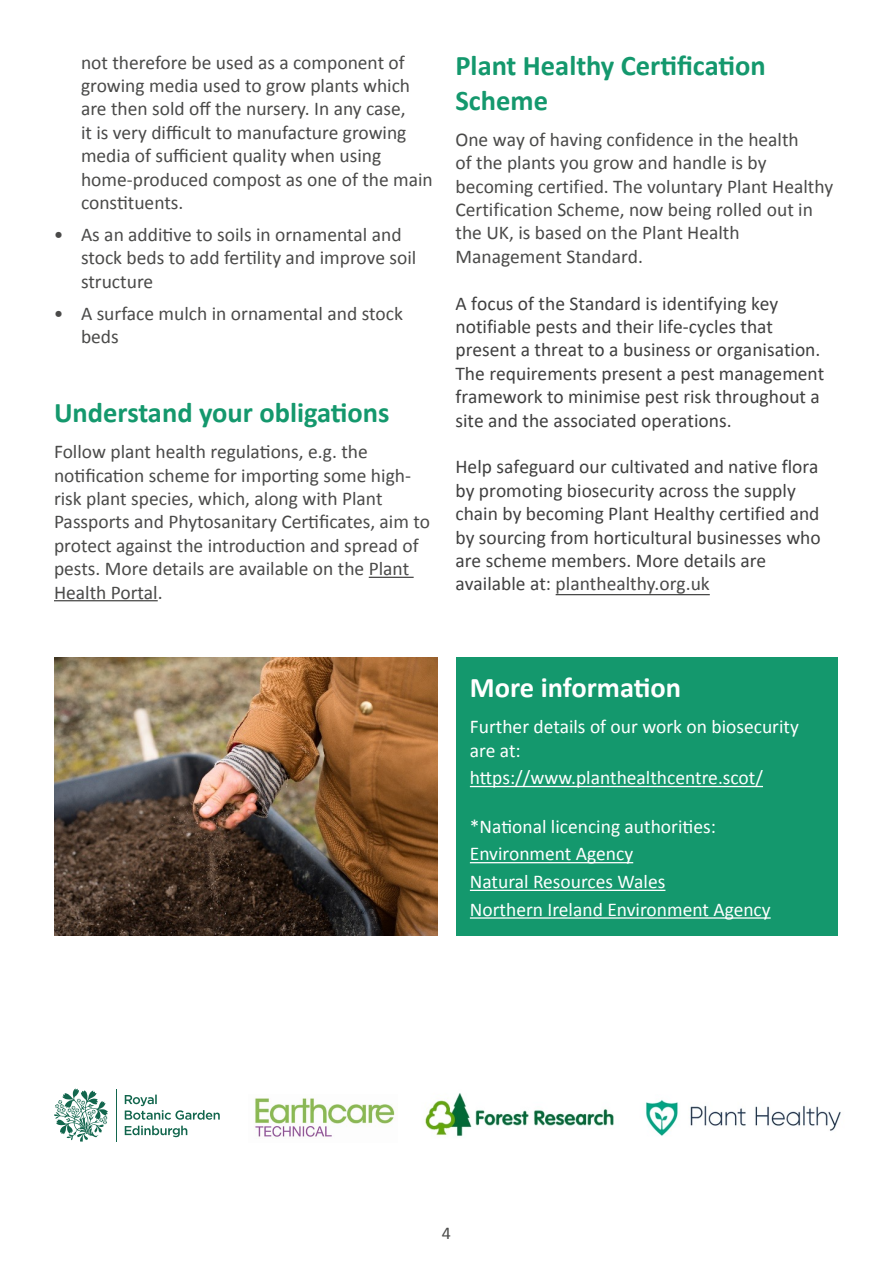
<style>
.page{position:relative;width:893px;height:1263px;background:#fff}
.page>*{position:absolute;margin:0;border:0;box-sizing:border-box;transform-origin:0 0}
.t1{font:700 28.5px/34.2px "Calibri";color:#14986d}
.t2{font:700 28.5px "Calibri";color:#fff}
.t3{font:19.5px/23.4px "Calibri";color:#4a4a49}
.t4{font:19.5px/23.4px "Calibri";color:#404040}
.t5{font:19.5px/27.6px "Calibri";color:#fff}
.t6{font:18px "Calibri";color:#4a4a49}
.s1{color:#4a4a49}
</style>
<div class="page">
<hr style="left:369px;top:577px;width:45px;height:1px;background:#4a4a49">
<hr style="left:54px;top:600px;width:104px;height:1px;background:#4a4a49">
<hr style="left:556px;top:594px;width:154px;height:1px;background:#4a4a49">
<img style="left:54px;top:657px;width:383px;height:278px">
<div style="left:456px;top:657px;width:382px;height:278px;background:#14986d"></div>
<hr style="left:470px;top:786px;width:293px;height:1px;background:#fff">
<svg style="left:125px;top:1126px;width:62px;height:11px"></svg>
<svg style="left:125px;top:1094px;width:95px;height:26px"></svg>
<hr style="left:116px;top:1089px;width:1px;height:53px;background:#12664d">
<svg style="left:54px;top:1088px;width:54px;height:54px"></svg>
<img style="left:255px;top:1098px;width:140px;height:40px">
<img style="left:425px;top:1093px;width:189px;height:44px">
<img style="left:645px;top:1100px;width:196px;height:36px">
<hr style="left:470px;top:862px;width:163px;height:1px;background:#fff">
<hr style="left:470px;top:890px;width:195px;height:1px;background:#fff">
<hr style="left:470px;top:917px;width:301px;height:2px;background:#fff">
<p class="t3" style="left:81px;top:50px;width:353px">not therefore be used as a component of growing media used to grow plants which are then sold off the nursery. In any case,<br>it is very difficult to manufacture growing media of sufficient quality when using home-produced compost as one of the main constituents.</p>
<p class="t3" style="left:81px;top:222px;width:337px;text-indent:-27px">• As an additive to soils in ornamental and stock beds to add fertility and improve soil structure</p>
<p class="t3" style="left:81px;top:301px;width:323px;text-indent:-27px">• A surface mulch in ornamental and stock beds</p>
<h1 class="t1" style="left:54px;top:394px;width:337px">Understand your obligations</h1>
<p class="t3" style="left:54px;top:439px;width:378px">Follow plant health regulations, e.g. the notification scheme for importing some high&shy;risk plant species, which, along with Plant Passports and Phytosanitary Certificates, aim to protect against the introduction and spread of pests. More details are available on the Plant Health Portal.</p>
<h1 class="t1" style="left:455px;top:47px;width:312px">Plant Healthy Certification<br>Scheme</h1>
<p class="t3" style="left:455px;top:127px;width:379px">One way of having confidence in the health<br>of the plants you grow and handle is by becoming certified. The voluntary Plant Healthy Certification Scheme, now being rolled out in the UK, is based on the Plant Health Management Standard.</p>
<p class="t4" style="left:455px;top:291px;width:370px">A focus of the Standard is identifying key notifiable pests and their life-cycles that present a threat to a business or organisation.<br>The requirements present a pest management framework to minimise pest risk throughout a site and the associated operations.</p>
<p class="t4" style="left:455px;top:455px;width:367px">Help safeguard our cultivated and native flora by promoting biosecurity across the supply chain by becoming Plant Healthy certified and by sourcing from horticultural businesses who are scheme members. More details are available at<span class="s1">: planthealthy.org.uk</span></p>
<h1 class="t2" style="left:470px;top:670px;width:213px">More information</h1>
<p class="t5" style="left:470px;top:714px;width:331px;line-height:23.4px">Further details of our work on biosecurity are at:</p>
<p class="t5" style="left:470px;top:763px;width:295px">https://www.planthealthcentre.scot/</p>
<p class="t5" style="left:470px;top:812px;width:302px">*National licencing authorities:<br>Environment Agency<br>Natural Resources Wales<br>Northern Ireland Environment Agency</p>
<p class="t6" style="left:442px;top:1222px;width:11px">4</p>
</div>
